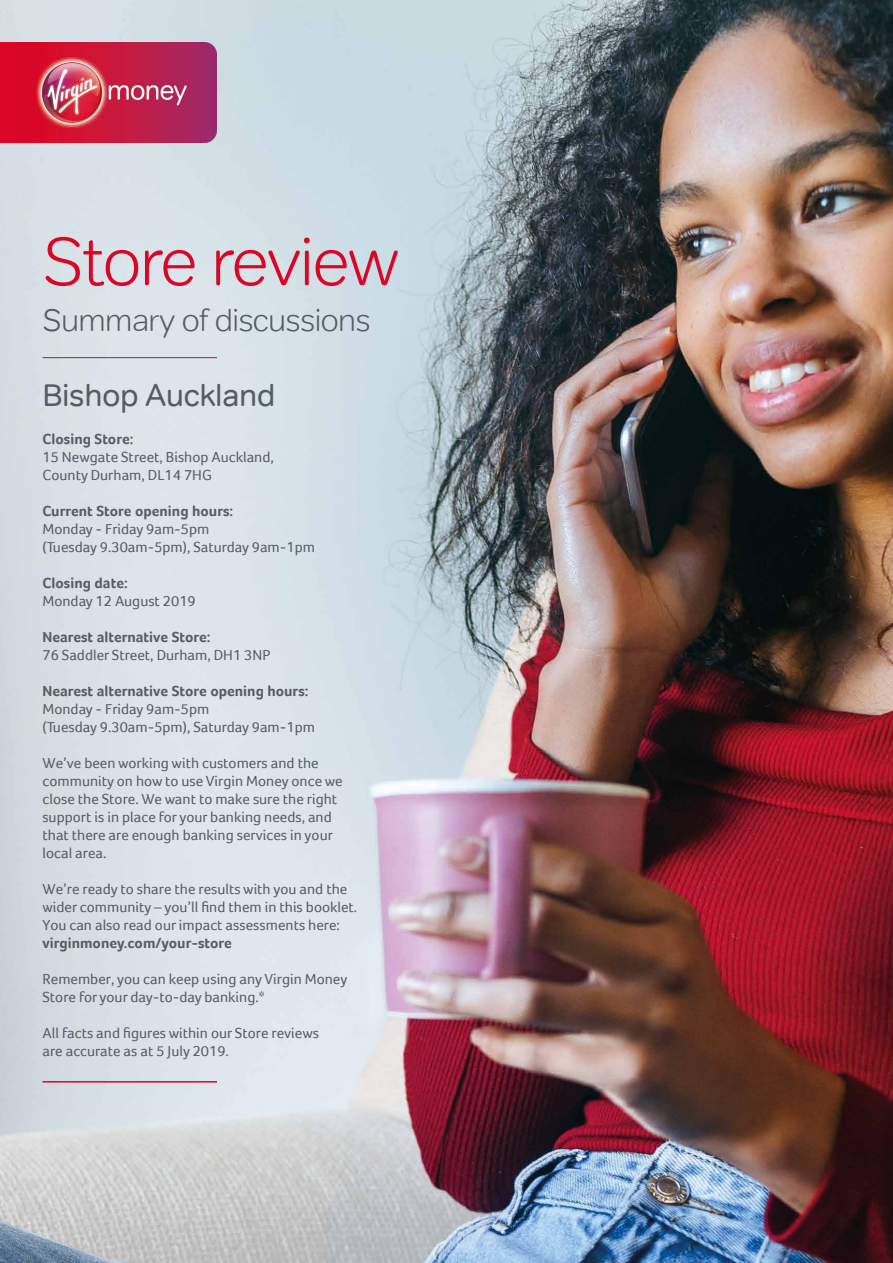
<style>
.page{position:relative;width:893px;height:1263px;background:#fff}
.page>*{position:absolute;margin:0;border:0;box-sizing:border-box;transform-origin:0 0}
.t1{font:300 67.5px "Tondo";letter-spacing:-.02em;color:#db0626}
.t2{font:300 31.5px "Tondo";letter-spacing:-.02em;color:#535d62}
.t3{font:31.5px "Tondo";letter-spacing:-.02em;color:#535d62}
.t4{font:15px/18px "Foco";color:#535d62}
.s1{font-weight:700}
</style>
<div class="page">
<img style="left:0;top:0;width:893px;height:1263px">
<img style="left:0;top:43px;width:217px;height:100px">
<hr style="left:43px;top:357px;width:174px;height:1px;background:#db0626">
<hr style="left:43px;top:1081px;width:174px;height:1px;background:#db0626">
<p class="t1" style="left:43px;top:221px;width:358px">Store review</p>
<p class="t2" style="left:43px;top:301px;width:330px">Summary of discussions</p>
<p class="t3" style="left:43px;top:376px;width:235px">Bishop Auckland</p>
<p class="t4" style="left:43px;top:430px;width:233px"><span class="s1">Closing Store:<br></span>15 Newgate Street, Bishop Auckland,<br>County Durham, DL14 7HG</p>
<p class="t4" style="left:43px;top:502px;width:274px"><span class="s1">Current Store opening hours:<br></span>Monday - Friday 9am-5pm<br>(Tuesday 9.30am-5pm), Saturday 9am-1pm</p>
<p class="t4" style="left:43px;top:574px;width:155px"><span class="s1">Closing date:<br></span>Monday 12 August 2019</p>
<p class="t4" style="left:43px;top:628px;width:229px"><span class="s1">Nearest alternative Store:<br></span>76 Saddler Street, Durham, DH1 3NP</p>
<p class="t4" style="left:43px;top:682px;width:274px"><span class="s1">Nearest alternative Store opening hours:<br></span>Monday - Friday 9am-5pm<br>(Tuesday 9.30am-5pm), Saturday 9am-1pm</p>
<p class="t4" style="left:43px;top:754px;width:302px">We’ve been working with customers and the community on how to use Virgin Money once we close the Store. We want to make sure the right support is in place for your banking needs, and that there are enough banking services in your local area.</p>
<p class="t4" style="left:43px;top:880px;width:316px">We’re ready to share the results with you and the wider community – you’ll find them in this booklet.<br>You can also read our impact assessments here: <span class="s1">virginmoney.com/your-store</span></p>
<p class="t4" style="left:43px;top:970px;width:306px">Remember, you can keep using any Virgin Money<br>Store for your day-to-day banking.*</p>
<p class="t4" style="left:43px;top:1024px;width:278px">All facts and figures within our Store reviews are accurate as at 5 July 2019.</p>
</div>
